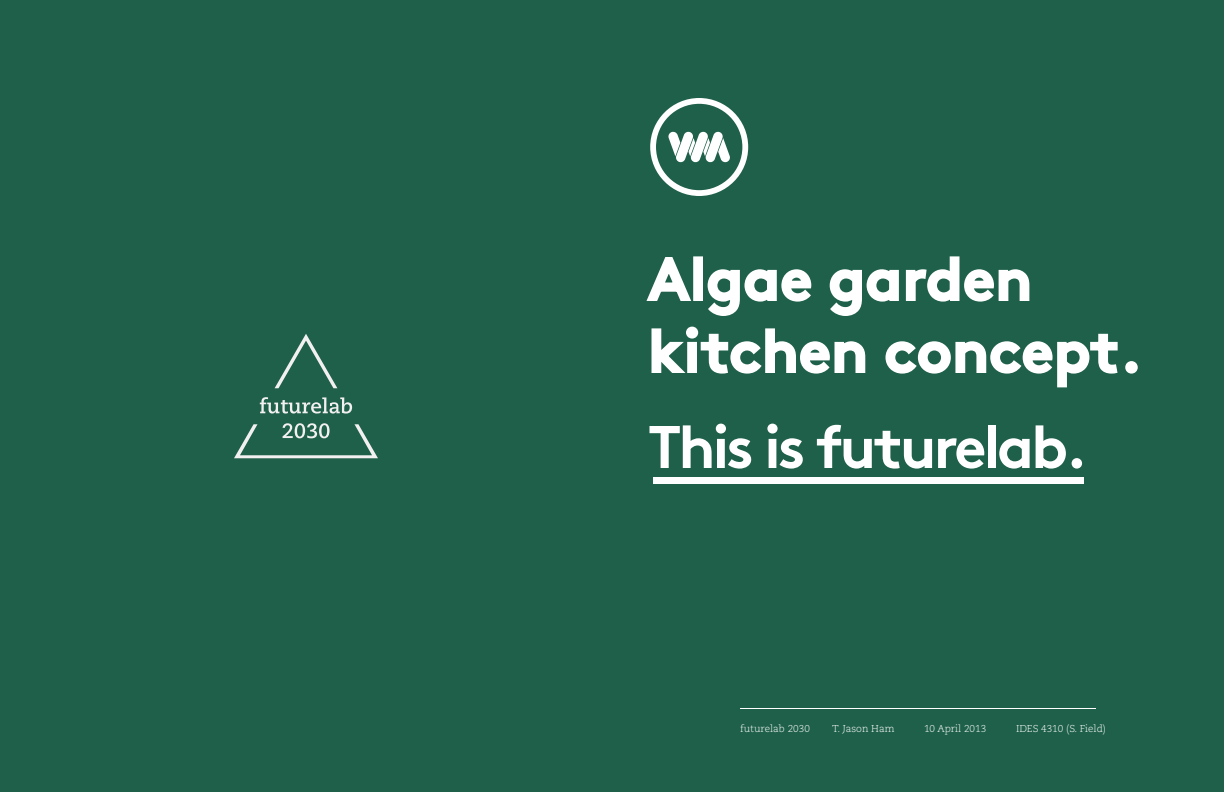
<style>
.page{position:relative;width:1224px;height:792px;background:#fff}
.page>*{position:absolute;margin:0;border:0;box-sizing:border-box;transform-origin:0 0}
.t1{font:700 60px/72px "Brown";color:#fff}
.t2{font:700 60px "Brown";letter-spacing:-.05em;color:#fff}
.t3{font:300 10px "Caecilia LT Std";color:#fff}
</style>
<div class="page">
<div style="left:0;top:0;width:612px;height:792px;background:#1e6049"></div>
<svg style="left:260px;top:397px;width:92px;height:17px"></svg>
<svg style="left:234px;top:423px;width:144px;height:35px"></svg>
<svg style="left:275px;top:334px;width:62px;height:54px"></svg>
<div style="left:612px;top:0;width:612px;height:792px;background:#1e6049"></div>
<svg style="left:646px;top:257px;width:46px;height:44px"></svg>
<div style="left:693px;top:256px;width:10px;height:45px;border:2px solid #fff"></div>
<svg style="left:707px;top:269px;width:105px;height:47px"></svg>
<svg style="left:829px;top:256px;width:201px;height:60px"></svg>
<svg style="left:651px;top:326px;width:215px;height:48px"></svg>
<svg style="left:885px;top:333px;width:233px;height:55px"></svg>
<div style="left:1125px;top:361px;width:13px;height:13px;border:2px solid #fff;border-radius:50%"></div>
<hr style="left:740px;top:708px;width:356px;height:1px;background:#fff">
<svg style="left:650px;top:98px;width:98px;height:98px"></svg>
<div style="left:653px;top:477px;width:431px;height:6px;background:#fff"></div>
<h1 class="t1" style="left:648px;top:237px;width:496px">Algae garden kitchen concept.</h1>
<h1 class="t2" style="left:648px;top:398px;width:441px">This is futurelab.</h1>
<p class="t3" style="left:740px;top:723px;width:71px">futurelab 2030</p>
<p class="t3" style="left:832px;top:723px;width:64px">T. Jason Ham</p>
<p class="t3" style="left:924px;top:723px;width:64px">10 April 2013</p>
<p class="t3" style="left:1016px;top:723px;width:92px">IDES 4310 (S. Field)</p>
</div>
